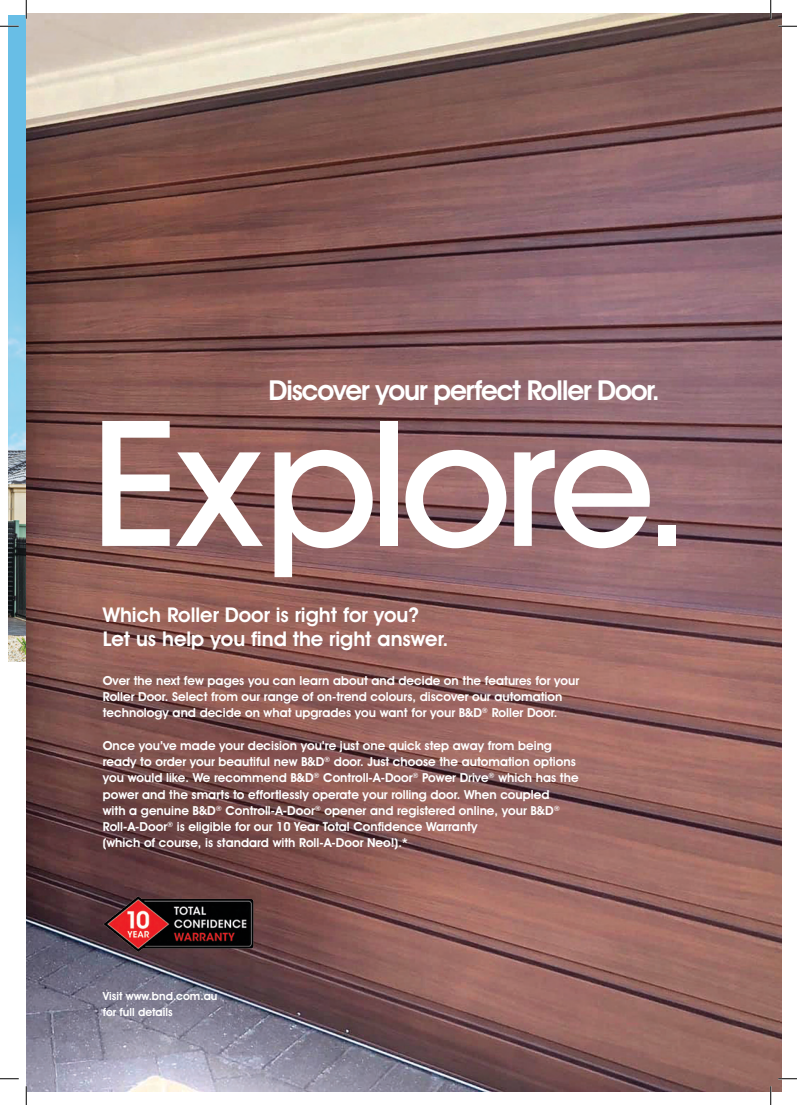
<style>
.page{position:relative;width:797px;height:1105px;background:#fff}
.page>*{position:absolute;margin:0;border:0;box-sizing:border-box;transform-origin:0 0}
.t1{font:500 168.88px "ITC Avant Garde Pro";letter-spacing:-.06em;color:#fff}
.t2{font:600 27.62px "Avant Garde IT Cby BT";letter-spacing:-.04em;color:#fff}
.t3{font:600 20.38px/23.8px "Avant Garde IT Cby BT";color:#fff}
.t4{font:600 12.5px/16.2px "Avant Garde IT Cby BT";color:#fff}
.t5{font:600 11.25px/16.2px "Avant Garde IT Cby BT";color:#fff}
</style>
<div class="page">
<img style="left:9px;top:16px;width:17px;height:646px">
<img style="left:26px;top:14px;width:755px;height:1077px">
<img style="left:99px;top:893px;width:159px;height:62px">
<svg style="left:0;top:25px;width:19px;height:2px"></svg>
<svg style="left:778px;top:25px;width:19px;height:2px"></svg>
<svg style="left:0;top:1078px;width:19px;height:1px"></svg>
<svg style="left:778px;top:1078px;width:19px;height:1px"></svg>
<svg style="left:25px;top:0;width:2px;height:19px"></svg>
<svg style="left:25px;top:1086px;width:2px;height:19px"></svg>
<svg style="left:770px;top:0;width:1px;height:19px"></svg>
<svg style="left:770px;top:1086px;width:1px;height:19px"></svg>
<p class="t2" style="left:268px;top:373px;width:393px">Discover your perfect Roller Door.</p>
<p class="t1" style="left:91px;top:376px;width:600px">Explore.</p>
<p class="t3" style="left:103px;top:603px;width:347px">Which Roller Door is right for you?<br>Let us help you find the right answer.</p>
<p class="t4" style="left:103px;top:672px;width:478px">Over the next few pages you can learn about and decide on the features for your<br>Roller Door. Select from our range of on-trend colours, discover our automation technology and decide on what upgrades you want for your B&amp;D<sup>®</sup> Roller Door.</p>
<p class="t4" style="left:103px;top:737px;width:477px">Once you’ve made your decision you’re just one quick step away from being ready to order your beautiful new B&amp;D<sup>®</sup> door. Just choose the automation options you would like. We recommend B&amp;D<sup>®</sup> Controll-A-Door<sup>®</sup> Power Drive<sup>®</sup> which has the power and the smarts to effortlessly operate your rolling door. When coupled<br>with a genuine B&amp;D<sup>®</sup> Controll-A-Door<sup>®</sup> opener and registered online, your B&amp;D<sup>® </sup>Roll-A-Door<sup>®</sup> is eligible for our 10 Year Total Confidence Warranty<br>(which of course, is standard with Roll-A-Door Neo!).*</p>
<p class="t5" style="left:103px;top:987px;width:116px">Visit www.bnd.com.au for full details</p>
</div>
